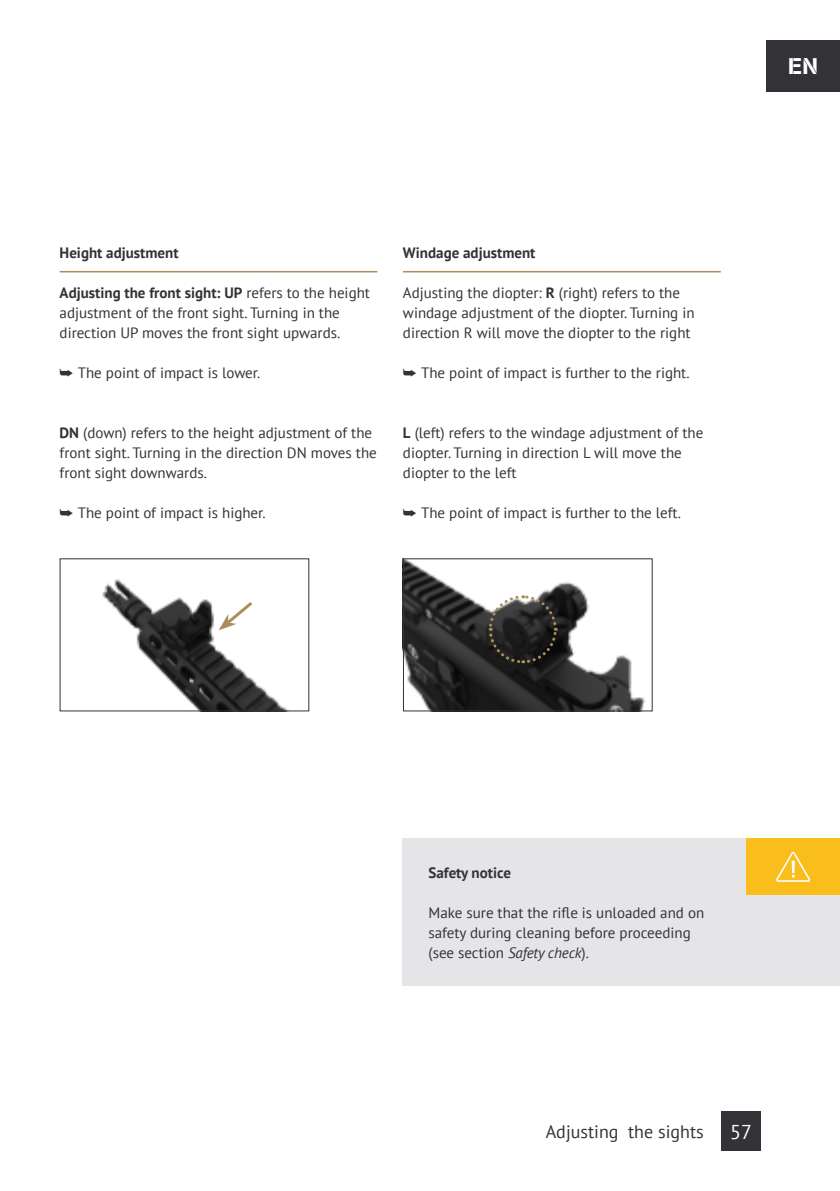
<style>
.page{position:relative;width:840px;height:1191px;background:#fff}
.page>*{position:absolute;margin:0;border:0;box-sizing:border-box;transform-origin:0 0}
.t1{font:22.4px "AG Book Stencil";color:#fff}
.t2{font:20px "PT Sans";color:#fff}
.t3{font:18px "PT Sans";color:#333337}
.t4{font:15px/20px "PT Sans";color:#333337}
.t5{font:700 15px "PT Sans";color:#333337}
.s1{font-weight:700}
.s2{font-style:italic}
</style>
<div class="page">
<div style="left:403px;top:838px;width:436px;height:148px;background:#e5e4e6"></div>
<div style="left:746px;top:838px;width:93px;height:57px;background:#f9be1b"></div>
<svg style="left:776px;top:851px;width:34px;height:30px"></svg>
<hr style="left:60px;top:271px;width:317px;height:1px;background:#ac8e5b">
<hr style="left:403px;top:271px;width:317px;height:1px;background:#ac8e5b">
<img style="left:102px;top:579px;width:185px;height:130px">
<svg style="left:218px;top:599px;width:37px;height:31px"></svg>
<img style="left:405px;top:560px;width:241px;height:149px">
<div style="left:403px;top:558px;width:249px;height:153px;border:1px solid #333337"></div>
<svg style="left:487px;top:594px;width:71px;height:71px;background:#3f3e3b"></svg>
<div style="left:765px;top:41px;width:74px;height:51px;background:#333337"></div>
<div style="left:720px;top:1111px;width:40px;height:39px;background:#333337"></div>
<p class="t5" style="left:60px;top:243px;width:120px">Height adjustment</p>
<p class="t4" style="left:60px;top:283px;width:312px"><span class="s1">Adjusting the front sight: UP</span> refers to the height adjustment of the front sight. Turning in the direction UP moves the front sight upwards.</p>
<p class="t4" style="left:60px;top:363px;width:202px">➥ The point of impact is lower.</p>
<p class="t4" style="left:60px;top:423px;width:318px"><span class="s1">DN</span> (down) refers to the height adjustment of the front sight. Turning in the direction DN moves the front sight downwards.</p>
<p class="t4" style="left:60px;top:502px;width:207px">➥ The point of impact is higher.</p>
<p class="t5" style="left:403px;top:243px;width:134px">Windage adjustment</p>
<p class="t4" style="left:403px;top:283px;width:293px">Adjusting the diopter: <span class="s1">R</span> (right) refers to the windage adjustment of the diopter. Turning in direction R will move the diopter to the right</p>
<p class="t4" style="left:403px;top:363px;width:288px">➥ The point of impact is further to the right.</p>
<p class="t4" style="left:403px;top:423px;width:302px"><span class="s1">L</span> (left) refers to the windage adjustment of the diopter. Turning in direction L will move the diopter to the left</p>
<p class="t4" style="left:403px;top:502px;width:279px">➥ The point of impact is further to the left.</p>
<h1 class="t1" style="left:787px;top:53px;width:32px">EN</h1>
<p class="t5" style="left:428px;top:863px;width:84px">Safety notice</p>
<p class="t4" style="left:428px;top:903px;width:277px">Make sure that the rifle is unloaded and on safety during cleaning before proceeding (see section <span class="s2">Safety check</span>).</p>
<p class="t3" style="left:545px;top:1119px;width:159px">Adjusting the sights</p>
<h2 class="t2" style="left:729px;top:1118px;width:23px">57</h2>
</div>
